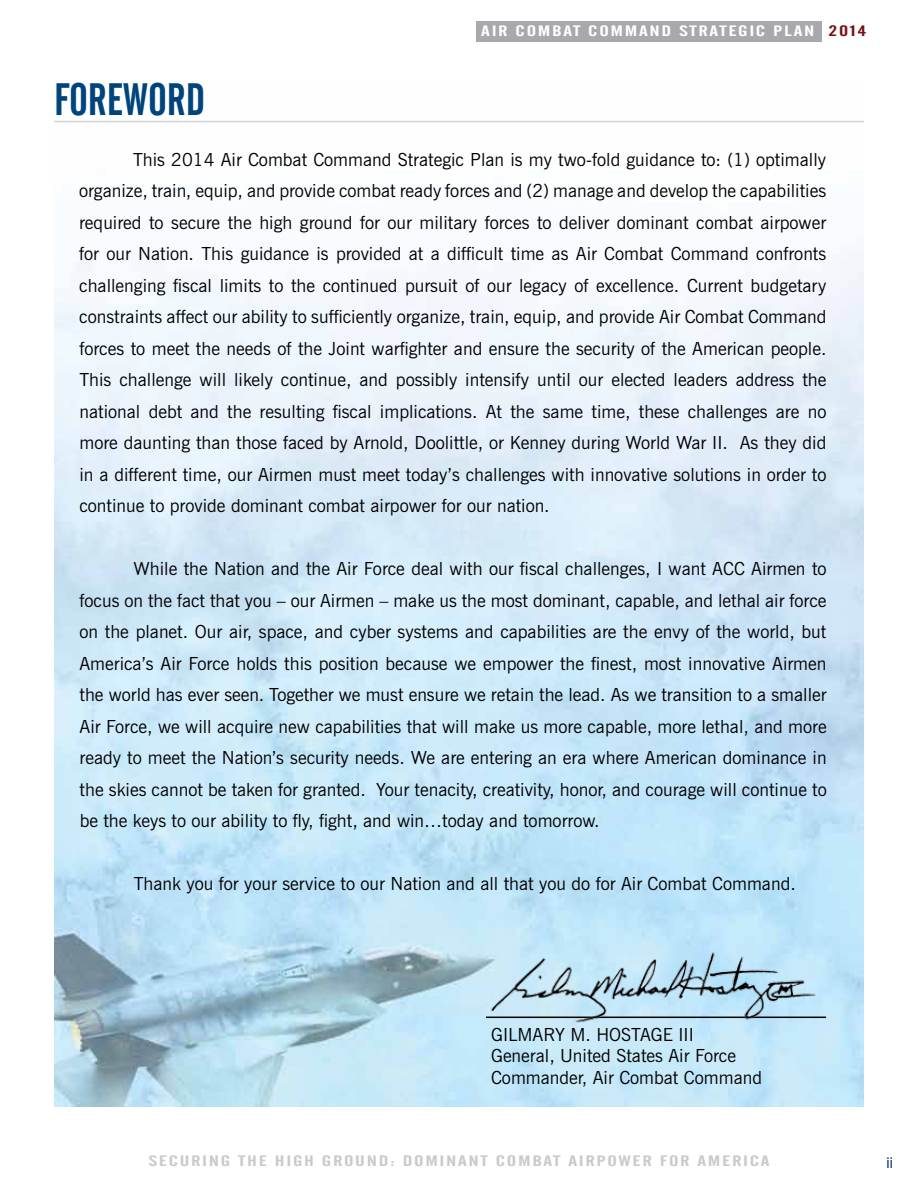
<style>
.page{position:relative;width:918px;height:1188px;background:#fff}
.page>*{position:absolute;margin:0;border:0;box-sizing:border-box;transform-origin:0 0}
.t1{font:45px "Alternate Gothic No 2 BT";color:#00447c}
.t2{font:18px/31.5px "News Gothic BT";color:#000;text-align:justify}
.t3{font:15px "Alternate Gothic No 2 BT";letter-spacing:.075em;color:#c9cacc;scale:1.5 1}
.t4{font:15px "Alternate Gothic No 2 BT";letter-spacing:.075em;color:#fff;scale:1.5 1}
.t5{font:15px "Alternate Gothic No 2 BT";color:#771213;scale:1.5 1}
.t6{font:500 15px "Avant Garde IT Cby BT";color:#25408f}
</style>
<div class="page">
<img style="left:54px;top:120px;width:810px;height:987px">
<div style="left:476px;top:21px;width:345px;height:20px;background:#a7a9ac"></div>
<hr style="left:54px;top:121px;width:810px;height:1px;background:#d1d3d4">
<img style="left:482px;top:946px;width:351px;height:81px">
<p class="t4" style="left:481px;top:23px;width:140px">AIR COMBAT COMMAND STRATEGIC</p>
<p class="t4" style="left:773px;top:23px;width:22px">PLAN</p>
<p class="t5" style="left:829px;top:23px;width:27px">2014</p>
<h1 class="t1" style="left:54px;top:75px;width:153px">FOREWORD</h1>
<p class="t2" style="left:79px;top:143px;width:749px;text-indent:54px">This 2014 Air Combat Command Strategic Plan is my two-fold guidance to: (1) optimally organize, train, equip, and provide combat ready forces and (2) manage and develop the capabilities required to secure the high ground for our military forces to deliver dominant combat airpower for our Nation. This guidance is provided at a difficult time as Air Combat Command confronts challenging fiscal limits to the continued pursuit of our legacy of excellence. Current budgetary constraints affect our ability to sufficiently organize, train, equip, and provide Air Combat Command forces to meet the needs of the Joint warfighter and ensure the security of the American people.<br>This challenge will likely continue, and possibly intensify until our elected leaders address the national debt and the resulting fiscal implications. At the same time, these challenges are no more daunting than those faced by Arnold, Doolittle, or Kenney during World War II. As they did in a different time, our Airmen must meet today’s challenges with innovative solutions in order to continue to provide dominant combat airpower for our nation.</p>
<p class="t2" style="left:79px;top:553px;width:749px;text-indent:54px">While the Nation and the Air Force deal with our fiscal challenges, I want ACC Airmen to focus on the fact that you – our Airmen – make us the most dominant, capable, and lethal air force on the planet. Our air, space, and cyber systems and capabilities are the envy of the world, but America’s Air Force holds this position because we empower the finest, most innovative Airmen the world has ever seen. Together we must ensure we retain the lead. As we transition to a smaller Air Force, we will acquire new capabilities that will make us more capable, more lethal, and more ready to meet the Nation’s security needs. We are entering an era where American dominance in the skies cannot be taken for granted. Your tenacity, creativity, honor, and courage will continue to be the keys to our ability to fly, fight, and win…today and tomorrow.</p>
<p class="t2" style="left:134px;top:868px;width:664px">Thank you for your service to our Nation and all that you do for Air Combat Command.</p>
<p class="t2" style="left:491px;top:1023px;width:272px;line-height:21.6px;text-align:left">GILMARY M. HOSTAGE III<br>General, United States Air Force<br>Commander, Air Combat Command</p>
<p class="t3" style="left:148px;top:1153px;width:416px">SECURING THE HIGH GROUND: DOMINANT COMBAT AIRPOWER FOR AMERICA</p>
<p class="t6" style="left:887px;top:1153px;width:8px">ii</p>
</div>
